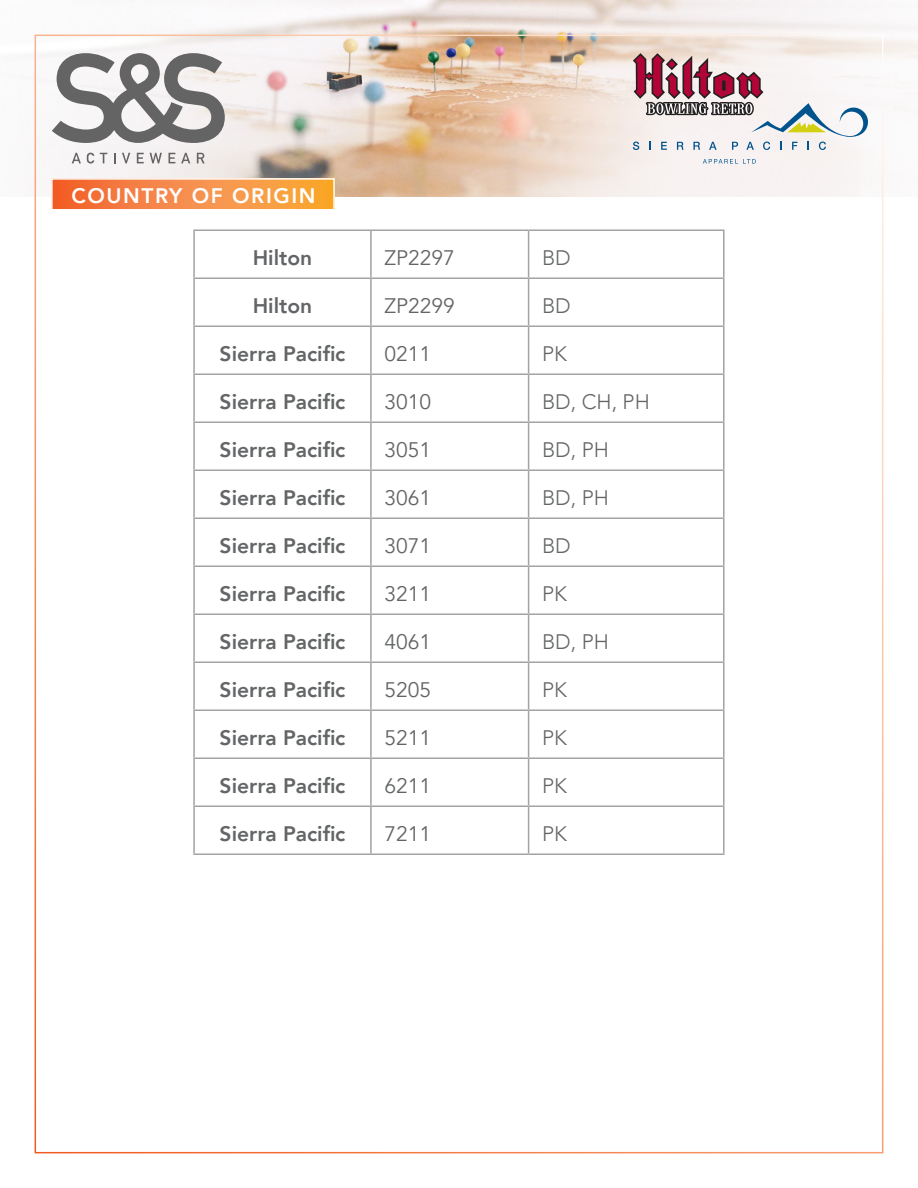
<style>
.page{position:relative;width:918px;height:1188px;background:#fff}
.page>*{position:absolute;margin:0;border:0;box-sizing:border-box;transform-origin:0 0}
.t1{font:800 21px "Avenir";color:#636566}
.t2{font:21px "Avenir";color:#636566}
.t3{font:300 21px "Avenir";color:#636566}
.t4{font:800 21px "Avenir";letter-spacing:.075em;color:#fff}
</style>
<div class="page">
<img style="left:33px;top:0;width:885px;height:197px">
<svg style="left:54px;top:181px;width:278px;height:27px;background:#f58b40"></svg>
<div style="left:51px;top:178px;width:284px;height:33px;border:2px solid #fff"></div>
<svg style="left:703px;top:159px;width:53px;height:5px"></svg>
<svg style="left:52px;top:53px;width:173px;height:90px"></svg>
<svg style="left:72px;top:153px;width:9px;height:10px"></svg>
<svg style="left:87px;top:153px;width:7px;height:11px"></svg>
<svg style="left:100px;top:153px;width:7px;height:10px"></svg>
<svg style="left:122px;top:153px;width:8px;height:10px"></svg>
<svg style="left:137px;top:153px;width:7px;height:10px"></svg>
<svg style="left:150px;top:153px;width:12px;height:10px"></svg>
<svg style="left:169px;top:153px;width:6px;height:10px"></svg>
<svg style="left:181px;top:153px;width:9px;height:10px"></svg>
<svg style="left:197px;top:153px;width:8px;height:10px"></svg>
<svg style="left:633px;top:53px;width:235px;height:97px"></svg>
<svg style="left:195px;top:231px;width:528px;height:623px"></svg>
<hr style="left:193px;top:230px;width:178px;height:1px;background:#a4a2a3">
<hr style="left:193px;top:231px;width:2px;height:47px;background:#a4a2a3">
<hr style="left:371px;top:230px;width:158px;height:1px;background:#a4a2a3">
<hr style="left:370px;top:231px;width:2px;height:47px;background:#a4a2a3">
<hr style="left:529px;top:230px;width:196px;height:1px;background:#a4a2a3">
<hr style="left:528px;top:231px;width:1px;height:47px;background:#a4a2a3">
<hr style="left:723px;top:231px;width:2px;height:47px;background:#a4a2a3">
<hr style="left:193px;top:278px;width:178px;height:1px;background:#a4a2a3">
<hr style="left:193px;top:279px;width:2px;height:47px;background:#a4a2a3">
<hr style="left:371px;top:278px;width:158px;height:1px;background:#a4a2a3">
<hr style="left:370px;top:279px;width:2px;height:47px;background:#a4a2a3">
<hr style="left:529px;top:278px;width:196px;height:1px;background:#a4a2a3">
<hr style="left:528px;top:279px;width:1px;height:47px;background:#a4a2a3">
<hr style="left:723px;top:279px;width:2px;height:47px;background:#a4a2a3">
<hr style="left:193px;top:326px;width:178px;height:1px;background:#a4a2a3">
<hr style="left:193px;top:327px;width:2px;height:47px;background:#a4a2a3">
<hr style="left:371px;top:326px;width:158px;height:1px;background:#a4a2a3">
<hr style="left:370px;top:327px;width:2px;height:47px;background:#a4a2a3">
<hr style="left:529px;top:326px;width:196px;height:1px;background:#a4a2a3">
<hr style="left:528px;top:327px;width:1px;height:47px;background:#a4a2a3">
<hr style="left:723px;top:327px;width:2px;height:47px;background:#a4a2a3">
<hr style="left:193px;top:374px;width:178px;height:1px;background:#a4a2a3">
<hr style="left:193px;top:375px;width:2px;height:47px;background:#a4a2a3">
<hr style="left:371px;top:374px;width:158px;height:1px;background:#a4a2a3">
<hr style="left:370px;top:375px;width:2px;height:47px;background:#a4a2a3">
<hr style="left:529px;top:374px;width:196px;height:1px;background:#a4a2a3">
<hr style="left:528px;top:375px;width:1px;height:47px;background:#a4a2a3">
<hr style="left:723px;top:375px;width:2px;height:47px;background:#a4a2a3">
<hr style="left:193px;top:422px;width:178px;height:1px;background:#a4a2a3">
<hr style="left:193px;top:423px;width:2px;height:47px;background:#a4a2a3">
<hr style="left:371px;top:422px;width:158px;height:1px;background:#a4a2a3">
<hr style="left:370px;top:423px;width:2px;height:47px;background:#a4a2a3">
<hr style="left:529px;top:422px;width:196px;height:1px;background:#a4a2a3">
<hr style="left:528px;top:423px;width:1px;height:47px;background:#a4a2a3">
<hr style="left:723px;top:423px;width:2px;height:47px;background:#a4a2a3">
<hr style="left:193px;top:470px;width:178px;height:1px;background:#a4a2a3">
<hr style="left:193px;top:471px;width:2px;height:47px;background:#a4a2a3">
<hr style="left:371px;top:470px;width:158px;height:1px;background:#a4a2a3">
<hr style="left:370px;top:471px;width:2px;height:47px;background:#a4a2a3">
<hr style="left:529px;top:470px;width:196px;height:1px;background:#a4a2a3">
<hr style="left:528px;top:471px;width:1px;height:47px;background:#a4a2a3">
<hr style="left:723px;top:471px;width:2px;height:47px;background:#a4a2a3">
<hr style="left:193px;top:518px;width:178px;height:1px;background:#a4a2a3">
<hr style="left:193px;top:519px;width:2px;height:47px;background:#a4a2a3">
<hr style="left:371px;top:518px;width:158px;height:1px;background:#a4a2a3">
<hr style="left:370px;top:519px;width:2px;height:47px;background:#a4a2a3">
<hr style="left:529px;top:518px;width:196px;height:1px;background:#a4a2a3">
<hr style="left:528px;top:519px;width:1px;height:47px;background:#a4a2a3">
<hr style="left:723px;top:519px;width:2px;height:47px;background:#a4a2a3">
<hr style="left:193px;top:566px;width:178px;height:1px;background:#a4a2a3">
<hr style="left:193px;top:567px;width:2px;height:47px;background:#a4a2a3">
<hr style="left:371px;top:566px;width:158px;height:1px;background:#a4a2a3">
<hr style="left:370px;top:567px;width:2px;height:47px;background:#a4a2a3">
<hr style="left:529px;top:566px;width:196px;height:1px;background:#a4a2a3">
<hr style="left:528px;top:567px;width:1px;height:47px;background:#a4a2a3">
<hr style="left:723px;top:567px;width:2px;height:47px;background:#a4a2a3">
<hr style="left:193px;top:614px;width:178px;height:1px;background:#a4a2a3">
<hr style="left:193px;top:615px;width:2px;height:47px;background:#a4a2a3">
<hr style="left:371px;top:614px;width:158px;height:1px;background:#a4a2a3">
<hr style="left:370px;top:615px;width:2px;height:47px;background:#a4a2a3">
<hr style="left:529px;top:614px;width:196px;height:1px;background:#a4a2a3">
<hr style="left:528px;top:615px;width:1px;height:47px;background:#a4a2a3">
<hr style="left:723px;top:615px;width:2px;height:47px;background:#a4a2a3">
<hr style="left:193px;top:662px;width:178px;height:1px;background:#a4a2a3">
<hr style="left:193px;top:663px;width:2px;height:47px;background:#a4a2a3">
<hr style="left:371px;top:662px;width:158px;height:1px;background:#a4a2a3">
<hr style="left:370px;top:663px;width:2px;height:47px;background:#a4a2a3">
<hr style="left:529px;top:662px;width:196px;height:1px;background:#a4a2a3">
<hr style="left:528px;top:663px;width:1px;height:47px;background:#a4a2a3">
<hr style="left:723px;top:663px;width:2px;height:47px;background:#a4a2a3">
<hr style="left:193px;top:710px;width:178px;height:1px;background:#a4a2a3">
<hr style="left:193px;top:711px;width:2px;height:47px;background:#a4a2a3">
<hr style="left:371px;top:710px;width:158px;height:1px;background:#a4a2a3">
<hr style="left:370px;top:711px;width:2px;height:47px;background:#a4a2a3">
<hr style="left:529px;top:710px;width:196px;height:1px;background:#a4a2a3">
<hr style="left:528px;top:711px;width:1px;height:47px;background:#a4a2a3">
<hr style="left:723px;top:711px;width:2px;height:47px;background:#a4a2a3">
<hr style="left:193px;top:758px;width:178px;height:1px;background:#a4a2a3">
<hr style="left:193px;top:759px;width:2px;height:47px;background:#a4a2a3">
<hr style="left:371px;top:758px;width:158px;height:1px;background:#a4a2a3">
<hr style="left:370px;top:759px;width:2px;height:47px;background:#a4a2a3">
<hr style="left:529px;top:758px;width:196px;height:1px;background:#a4a2a3">
<hr style="left:528px;top:759px;width:1px;height:47px;background:#a4a2a3">
<hr style="left:723px;top:759px;width:2px;height:47px;background:#a4a2a3">
<hr style="left:193px;top:806px;width:178px;height:1px;background:#a4a2a3">
<hr style="left:193px;top:807px;width:2px;height:47px;background:#a4a2a3">
<hr style="left:371px;top:806px;width:158px;height:1px;background:#a4a2a3">
<hr style="left:370px;top:807px;width:2px;height:47px;background:#a4a2a3">
<hr style="left:529px;top:806px;width:196px;height:1px;background:#a4a2a3">
<hr style="left:528px;top:807px;width:1px;height:47px;background:#a4a2a3">
<hr style="left:723px;top:807px;width:2px;height:47px;background:#a4a2a3">
<hr style="left:193px;top:854px;width:178px;height:1px;background:#a4a2a3">
<hr style="left:371px;top:854px;width:158px;height:1px;background:#a4a2a3">
<hr style="left:529px;top:854px;width:196px;height:1px;background:#a4a2a3">
<p class="t4" style="left:71px;top:179px;width:246px">COUNTRY OF ORIGIN</p>
<p class="t1" style="left:253px;top:241px;width:61px">Hilton</p>
<p class="t2" style="left:384px;top:245px;width:72px">ZP2297</p>
<p class="t3" style="left:542px;top:245px;width:30px">BD</p>
<p class="t1" style="left:253px;top:289px;width:61px">Hilton</p>
<p class="t2" style="left:384px;top:293px;width:72px">ZP2299</p>
<p class="t3" style="left:542px;top:293px;width:30px">BD</p>
<p class="t1" style="left:220px;top:337px;width:127px">Sierra Pacific</p>
<p class="t2" style="left:384px;top:341px;width:48px">0211</p>
<p class="t3" style="left:542px;top:341px;width:26px">PK</p>
<p class="t1" style="left:220px;top:385px;width:127px">Sierra Pacific</p>
<p class="t2" style="left:384px;top:389px;width:48px">3010</p>
<p class="t3" style="left:542px;top:389px;width:109px">BD, CH, PH</p>
<p class="t1" style="left:220px;top:433px;width:127px">Sierra Pacific</p>
<p class="t2" style="left:384px;top:437px;width:48px">3051</p>
<p class="t3" style="left:542px;top:437px;width:68px">BD, PH</p>
<p class="t1" style="left:220px;top:481px;width:127px">Sierra Pacific</p>
<p class="t2" style="left:384px;top:485px;width:48px">3061</p>
<p class="t3" style="left:542px;top:485px;width:68px">BD, PH</p>
<p class="t1" style="left:220px;top:529px;width:127px">Sierra Pacific</p>
<p class="t2" style="left:384px;top:533px;width:48px">3071</p>
<p class="t3" style="left:542px;top:533px;width:30px">BD</p>
<p class="t1" style="left:220px;top:577px;width:127px">Sierra Pacific</p>
<p class="t2" style="left:384px;top:581px;width:48px">3211</p>
<p class="t3" style="left:542px;top:581px;width:26px">PK</p>
<p class="t1" style="left:220px;top:625px;width:127px">Sierra Pacific</p>
<p class="t2" style="left:384px;top:629px;width:48px">4061</p>
<p class="t3" style="left:542px;top:629px;width:68px">BD, PH</p>
<p class="t1" style="left:220px;top:673px;width:127px">Sierra Pacific</p>
<p class="t2" style="left:384px;top:677px;width:48px">5205</p>
<p class="t3" style="left:542px;top:677px;width:26px">PK</p>
<p class="t1" style="left:220px;top:721px;width:127px">Sierra Pacific</p>
<p class="t2" style="left:384px;top:725px;width:48px">5211</p>
<p class="t3" style="left:542px;top:725px;width:26px">PK</p>
<p class="t1" style="left:220px;top:769px;width:127px">Sierra Pacific</p>
<p class="t2" style="left:384px;top:773px;width:48px">6211</p>
<p class="t3" style="left:542px;top:773px;width:26px">PK</p>
<p class="t1" style="left:220px;top:817px;width:127px">Sierra Pacific</p>
<p class="t2" style="left:384px;top:821px;width:48px">7211</p>
<p class="t3" style="left:542px;top:821px;width:26px">PK</p>
</div>
